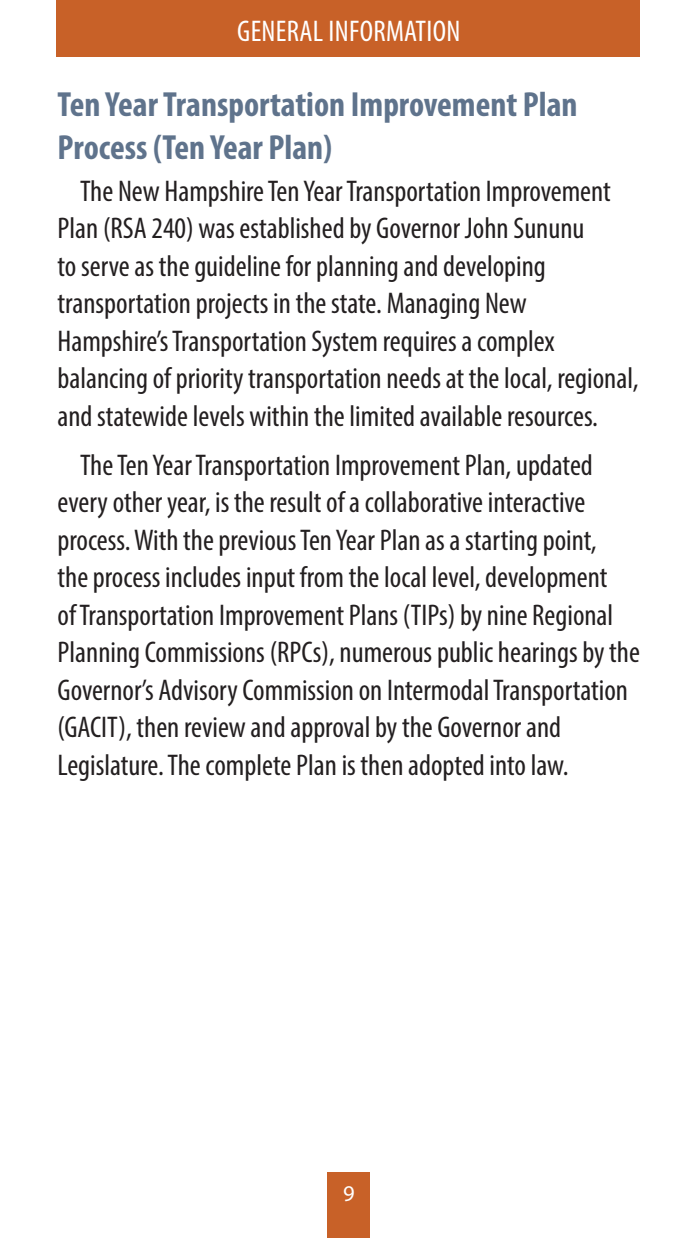
<style>
.page{position:relative;width:698px;height:1238px;background:#fff}
.page>*{position:absolute;margin:0;border:0;box-sizing:border-box;transform-origin:0 0}
.t1{font:700 condensed 35px/42.5px "Myriad Pro";color:#5f738c}
.t2{font:condensed 30px/37.5px "Myriad Pro";color:#231f20}
.t3{font:condensed 30px "Myriad Pro";letter-spacing:.01em;color:#fff}
.t4{font:22.5px "Myriad Pro";color:#fff}
</style>
<div class="page">
<div style="left:328px;top:1172px;width:42px;height:66px;background:#c86128"></div>
<div style="left:56px;top:0;width:584px;height:56px;background:#c86128"></div>
<p class="t3" style="left:237px;top:13px;width:225px">GENERAL INFORMATION</p>
<p class="t1" style="left:58px;top:83px;width:521px">Ten Year Transportation Improvement Plan<br>Process (Ten Year Plan)</p>
<p class="t2" style="left:58px;top:172px;width:582px;text-indent:22px">The New Hampshire Ten Year Transportation Improvement Plan (RSA 240) was established by Governor John Sununu<br>to serve as the guideline for planning and developing transportation projects in the state. Managing New Hampshire’s Transportation System requires a complex balancing of priority transportation needs at the local, regional, and statewide levels within the limited available resources.</p>
<p class="t2" style="left:58px;top:445px;width:584px;text-indent:22px">The Ten Year Transportation Improvement Plan, updated every other year, is the result of a collaborative interactive process. With the previous Ten Year Plan as a starting point,<br>the process includes input from the local level, development<br>of Transportation Improvement Plans (TIPs) by nine Regional Planning Commissions (RPCs), numerous public hearings by the Governor’s Advisory Commission on Intermodal Transportation (GACIT), then review and approval by the Governor and Legislature. The complete Plan is then adopted into law.</p>
<p class="t4" style="left:343px;top:1179px;width:13px">9</p>
</div>
